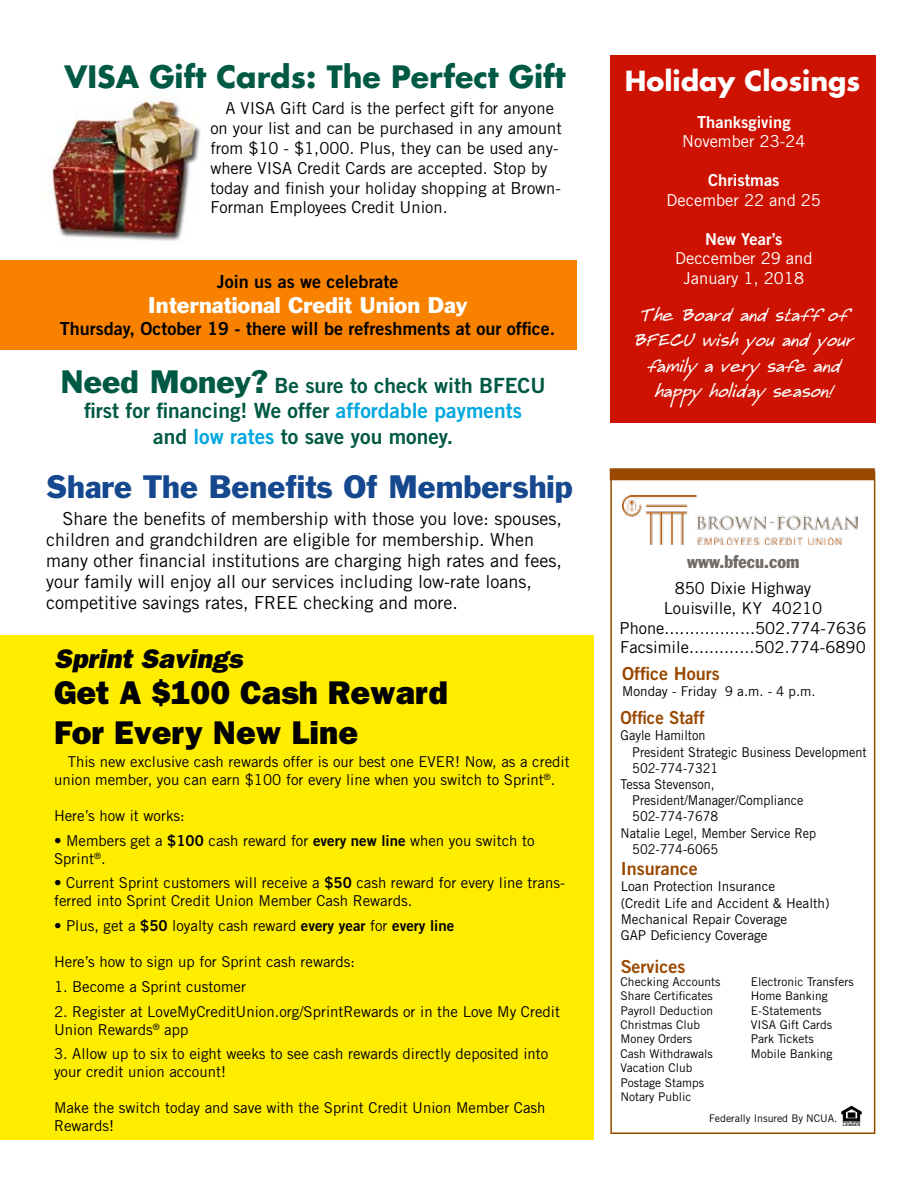
<style>
.page{position:relative;width:918px;height:1188px;background:#fff}
.page>*{position:absolute;margin:0;border:0;box-sizing:border-box;transform-origin:0 0}
.t1{font:800 33px/39.6px "Franklin Gothic";color:#000}
.t2{font:30px "Franklin Gothic";color:#15488e}
.t3{font:700 30px "Futura";color:#005944}
.t4{font:700 27px "Futura";color:#fff}
.t5{font:italic 800 27px "Franklin Gothic";color:#000}
.t6{font:21px/25.2px "Trade Gothic Bold Two";color:#005944;text-align:center}
.t7{font:21px "Franklin Gothic";color:#fff}
.t8{font:18px/21px "Trade Gothic";color:#000}
.t9{font:italic 18px/25.5px "Henry Hand";color:#fff;text-align:center}
.t10{font:18px "Trade Gothic Bold Two";color:#000}
.t11{font:18px "Trade Gothic Bold Two";color:#994800}
.t12{font:condensed 18px "Franklin Gothic";color:#716b64}
.t13{font:18px "Trade Gothic Bold Two";color:#994800;scale:.94 1}
.t14{font:16.5px/19.8px "Trade Gothic";color:#000;text-align:center}
.t15{font:16.5px/19.5px "Trade Gothic";color:#fff;text-align:center}
.t16{font:16.5px "Trade Gothic Bold Two";color:#fff}
.t17{font:15px/18px "Trade Gothic";color:#000}
.t18{font:13.5px "Trade Gothic";color:#000;scale:.94 1}
.t19{font:13.5px/16.2px "Trade Gothic";color:#000}
.t20{font:12px/14.4px "Trade Gothic";color:#000}
.t21{font:10.5px "Trade Gothic";color:#000}
.t22{font:700 3.45px "Helvetica";letter-spacing:.05em;color:#000;scale:1.2 1}
.t23{font:700 2.7px "Helvetica";letter-spacing:-.025em;color:#000;scale:.8 1}
.s1{font-family:"Franklin Gothic";font-size:30px}
.s2{color:#00a7df}
.s3{font-family:"Trade Gothic Bold Two"}
</style>
<div class="page">
<img style="left:50px;top:88px;width:151px;height:153px">
<div style="left:0;top:260px;width:576px;height:90px;background:#f88200"></div>
<div style="left:0;top:636px;width:594px;height:504px;background:#ffed00"></div>
<div style="left:610px;top:56px;width:266px;height:367px;background:#ce1202"></div>
<div style="left:610px;top:471px;width:265px;height:663px;border:2px solid #994800"></div>
<div style="left:610px;top:468px;width:265px;height:12px;background:#994800"></div>
<img style="left:622px;top:495px;width:235px;height:50px">
<svg style="left:842px;top:1106px;width:19px;height:15px"></svg>
<h2 class="t3" style="left:65px;top:56px;width:503px">VISA Gift Cards: The Perfect Gift</h2>
<p class="t14" style="left:210px;top:98px;width:353px;text-align:left;text-indent:15px">A VISA Gift Card is the perfect gift for anyone on your list and can be purchased in any amount from $10 - $1,000. Plus, they can be used any&shy;where VISA Credit Cards are accepted. Stop by today and finish your holiday shopping at Brown-Forman Employees Credit Union.</p>
<p class="t10" style="left:217px;top:271px;width:183px">Join us as we celebrate</p>
<h3 class="t7" style="left:148px;top:292px;width:321px">International Credit Union Day</h3>
<p class="t10" style="left:60px;top:317px;width:497px">Thursday, October 19 - there will be refreshments at our office.</p>
<h3 class="t6" style="left:61px;top:373px;width:487px"><span class="s1">Need Money?</span> Be sure to check with BFECU first for financing! We offer <span class="s2">affordable payments<br></span>and <span class="s2">low rates</span> to save you money.</h3>
<h2 class="t2" style="left:46px;top:467px;width:528px">Share The Benefits Of Membership</h2>
<p class="t8" style="left:46px;top:507px;width:517px;text-indent:16px">Share the benefits of membership with those you love: spouses, children and grandchildren are eligible for membership. When many other financial institutions are charging high rates and fees, your family will enjoy all our services including low-rate loans, competitive savings rates, FREE checking and more.</p>
<h3 class="t5" style="left:54px;top:643px;width:195px">Sprint Savings</h3>
<h1 class="t1" style="left:54px;top:673px;width:395px">Get A $100 Cash Reward<br>For Every New Line</h1>
<p class="t17" style="left:54px;top:752px;width:517px;text-indent:14px">This new exclusive cash rewards offer is our best one EVER! Now, as a credit union member, you can earn $100 for every line when you switch to Sprint<sup>®</sup>.</p>
<p class="t17" style="left:54px;top:806px;width:132px">Here’s how it works:</p>
<p class="t17" style="left:54px;top:831px;width:482px">• Members get a <span class="s3">$100</span> cash reward for <span class="s3">every new line</span> when you switch to<br>Sprint<sup>®</sup>.</p>
<p class="t17" style="left:54px;top:874px;width:513px">• Current Sprint customers will receive a <span class="s3">$50</span> cash reward for every line trans&shy;ferred into Sprint Credit Union Member Cash Rewards.</p>
<p class="t17" style="left:54px;top:917px;width:402px">• Plus, get a <span class="s3">$50</span> loyalty cash reward <span class="s3">every year</span> for <span class="s3">every line</span></p>
<p class="t17" style="left:54px;top:953px;width:303px">Here’s how to sign up for Sprint cash rewards:</p>
<p class="t17" style="left:54px;top:977px;width:194px">1. Become a Sprint customer</p>
<p class="t17" style="left:54px;top:1002px;width:508px">2. Register at LoveMyCreditUnion.org/SprintRewards or in the Love My Credit<br>Union Rewards<sup>®</sup> app</p>
<p class="t17" style="left:54px;top:1045px;width:496px">3. Allow up to six to eight weeks to see cash rewards directly deposited into your credit union account!</p>
<p class="t17" style="left:54px;top:1099px;width:493px">Make the switch today and save with the Sprint Credit Union Member Cash<br>Rewards!</p>
<h3 class="t4" style="left:625px;top:62px;width:237px">Holiday Closings</h3>
<p class="t16" style="left:697px;top:111px;width:95px">Thanksgiving</p>
<p class="t15" style="left:682px;top:131px;width:125px">November 23-24</p>
<p class="t16" style="left:708px;top:170px;width:73px">Christmas</p>
<p class="t15" style="left:667px;top:190px;width:156px">December 22 and 25</p>
<p class="t16" style="left:705px;top:228px;width:79px">New Year’s</p>
<p class="t15" style="left:675px;top:248px;width:139px">Deccember 29 and<br>January 1, 2018</p>
<p class="t9" style="left:633px;top:302px;width:227px">The Board and staff of<br>BFECU wish you and your family a very safe and happy holiday season!</p>
<p class="t12" style="left:687px;top:551px;width:114px">www.bfecu.com</p>
<p class="t14" style="left:620px;top:578px;width:248px">850 Dixie Highway<br>Louisville, KY 40210<br>Phone..................502.774-7636<br>Facsimile.............502.774-6890</p>
<p class="t11" style="left:622px;top:663px;width:99px">Office Hours</p>
<p class="t19" style="left:622px;top:683px;width:195px">Monday - Friday 9 a.m. - 4 p.m.</p>
<p class="t13" style="left:621px;top:707px;width:91px">Office Staff</p>
<p class="t18" style="left:621px;top:727px;width:92px">Gayle Hamilton</p>
<p class="t18" style="left:632px;top:744px;width:251px">President Strategic Business Development</p>
<p class="t18" style="left:632px;top:760px;width:93px">502-774-7321</p>
<p class="t18" style="left:621px;top:776px;width:101px">Tessa Stevenson,</p>
<p class="t18" style="left:632px;top:792px;width:184px">President/Manager/Compliance</p>
<p class="t18" style="left:632px;top:808px;width:93px">502-774-7678</p>
<p class="t18" style="left:621px;top:825px;width:210px">Natalie Legel, Member Service Rep</p>
<p class="t18" style="left:632px;top:841px;width:93px">502-774-6065</p>
<p class="t11" style="left:621px;top:858px;width:79px">Insurance</p>
<p class="t19" style="left:621px;top:878px;width:210px">Loan Protection Insurance<br>(Credit Life and Accident &amp; Health)<br>Mechanical Repair Coverage<br>GAP Deficiency Coverage</p>
<p class="t20" style="left:621px;top:974px;width:101px">Checking Accounts<br>Share Certificates<br>Payroll Deduction<br>Christmas Club<br>Money Orders<br>Cash Withdrawals<br>Vacation Club<br>Postage Stamps<br>Notary Public</p>
<p class="t20" style="left:751px;top:974px;width:105px">Electronic Transfers<br>Home Banking<br>E-Statements<br>VISA Gift Cards<br>Park Tickets<br>Mobile Banking</p>
<p class="t11" style="left:621px;top:955px;width:66px">Services</p>
<p class="t21" style="left:709px;top:1112px;width:130px">Federally Insured By NCUA.</p>
<p class="t23" style="left:843px;top:1120px;width:24px">EQUAL HOUSING</p>
<p class="t22" style="left:843px;top:1122px;width:16px">LENDER</p>
</div>
